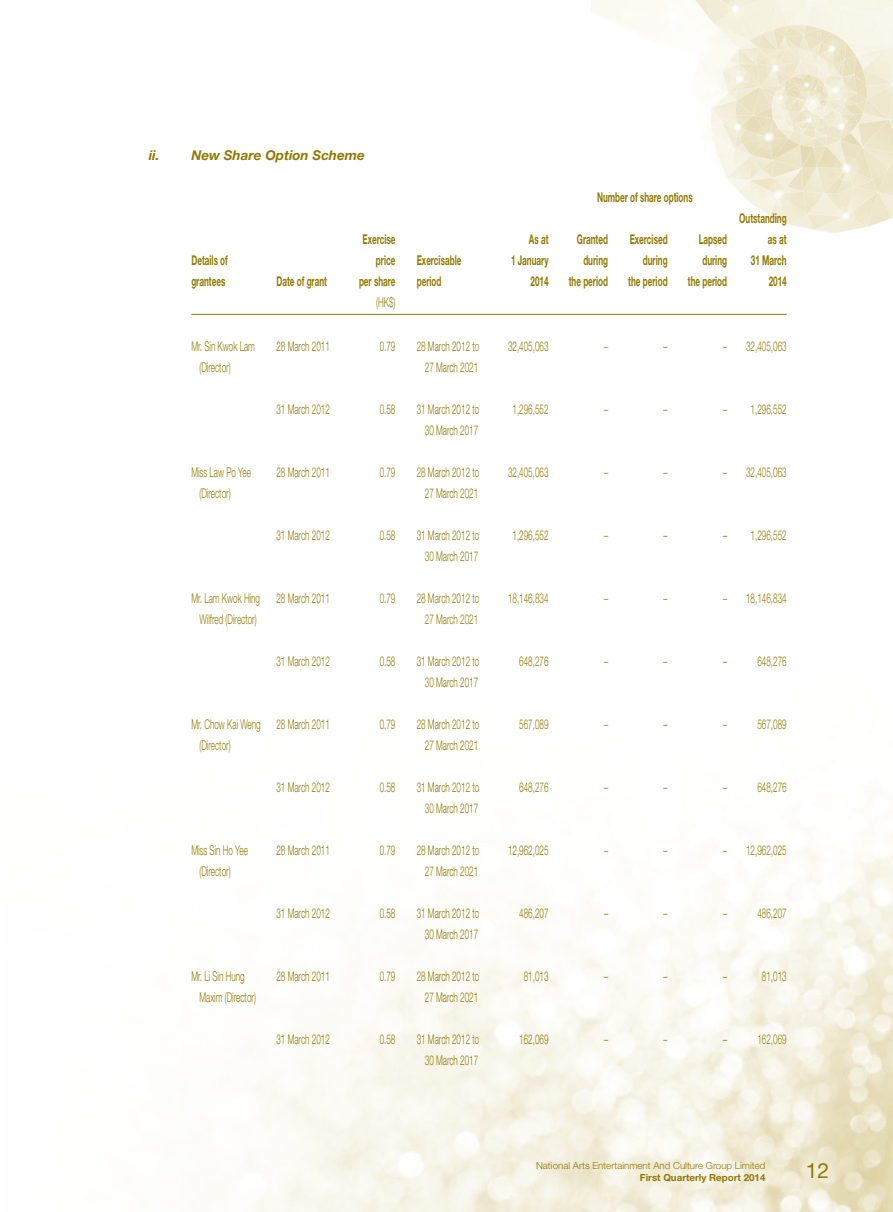
<style>
.page{position:relative;width:893px;height:1212px;background:#fff}
.page>*{position:absolute;margin:0;border:0;box-sizing:border-box;transform-origin:0 0}
.t1{font:21px "Helvetica Neue LT Std";color:#917800}
.t2{font:300 13.5px "Helvetica Neue LT Std";color:#917800;scale:.6 1}
.t3{font:700 13.5px "Helvetica Neue LT Std";color:#917800;scale:.6 1}
.t4{font:italic 700 13.5px "Helvetica Neue LT Std";color:#917800}
.t5{font:300 9.75px "Helvetica Neue LT Std";color:#917800}
.t6{font:700 9.75px "Helvetica Neue LT Std";color:#917800}
</style>
<div class="page">
<img style="left:191px;top:0;width:702px;height:1212px">
<img style="left:592px;top:0;width:301px;height:264px">
<hr style="left:191px;top:314px;width:596px;height:1px;background:#917800">
<p class="t4" style="left:149px;top:147px;width:218px">ii. New Share Option Scheme</p>
<p class="t3" style="left:597px;top:189px;width:161px">Number of share options</p>
<p class="t3" style="left:739px;top:210px;width:81px">Outstanding</p>
<p class="t3" style="left:362px;top:231px;width:56px">Exercise</p>
<p class="t3" style="left:529px;top:231px;width:34px">As at</p>
<p class="t3" style="left:577px;top:231px;width:54px">Granted</p>
<p class="t3" style="left:630px;top:231px;width:65px">Exercised</p>
<p class="t3" style="left:699px;top:231px;width:49px">Lapsed</p>
<p class="t3" style="left:768px;top:231px;width:33px">as at</p>
<p class="t3" style="left:191px;top:252px;width:62px">Details of</p>
<p class="t3" style="left:376px;top:252px;width:34px">price</p>
<p class="t3" style="left:417px;top:252px;width:76px">Exercisable</p>
<p class="t3" style="left:511px;top:252px;width:64px">1 January</p>
<p class="t3" style="left:583px;top:252px;width:43px">during</p>
<p class="t3" style="left:643px;top:252px;width:43px">during</p>
<p class="t3" style="left:702px;top:252px;width:43px">during</p>
<p class="t3" style="left:751px;top:252px;width:61px">31 March</p>
<p class="t3" style="left:191px;top:273px;width:58px">grantees</p>
<p class="t3" style="left:276px;top:273px;width:86px">Date of grant</p>
<p class="t3" style="left:359px;top:273px;width:62px">per share</p>
<p class="t3" style="left:417px;top:273px;width:43px">period</p>
<p class="t3" style="left:530px;top:273px;width:32px">2014</p>
<p class="t3" style="left:569px;top:273px;width:67px">the period</p>
<p class="t3" style="left:628px;top:273px;width:67px">the period</p>
<p class="t3" style="left:688px;top:273px;width:67px">the period</p>
<p class="t3" style="left:769px;top:273px;width:32px">2014</p>
<p class="t2" style="left:376px;top:294px;width:34px">(HK$)</p>
<p class="t2" style="left:191px;top:337px;width:108px">Mr. Sin Kwok Lam</p>
<p class="t2" style="left:276px;top:337px;width:91px">28 March 2011</p>
<p class="t2" style="left:380px;top:337px;width:28px">0.79</p>
<p class="t2" style="left:417px;top:337px;width:106px">28 March 2012 to</p>
<p class="t2" style="left:508px;top:337px;width:69px">32,405,063</p>
<p class="t2" style="left:604px;top:337px;width:8px">–</p>
<p class="t2" style="left:664px;top:337px;width:8px">–</p>
<p class="t2" style="left:723px;top:337px;width:107px">– 32,405,063</p>
<p class="t2" style="left:199px;top:359px;width:54px">(Director)</p>
<p class="t2" style="left:425px;top:359px;width:91px">27 March 2021</p>
<p class="t2" style="left:276px;top:401px;width:91px">31 March 2012</p>
<p class="t2" style="left:380px;top:401px;width:28px">0.58</p>
<p class="t2" style="left:417px;top:401px;width:106px">31 March 2012 to</p>
<p class="t2" style="left:512px;top:401px;width:62px">1,296,552</p>
<p class="t2" style="left:604px;top:401px;width:8px">–</p>
<p class="t2" style="left:664px;top:401px;width:8px">–</p>
<p class="t2" style="left:723px;top:401px;width:107px">– 1,296,552</p>
<p class="t2" style="left:425px;top:422px;width:91px">30 March 2017</p>
<p class="t2" style="left:191px;top:464px;width:101px">Miss Law Po Yee</p>
<p class="t2" style="left:276px;top:464px;width:91px">28 March 2011</p>
<p class="t2" style="left:380px;top:464px;width:28px">0.79</p>
<p class="t2" style="left:417px;top:464px;width:106px">28 March 2012 to</p>
<p class="t2" style="left:508px;top:464px;width:69px">32,405,063</p>
<p class="t2" style="left:604px;top:464px;width:8px">–</p>
<p class="t2" style="left:664px;top:464px;width:8px">–</p>
<p class="t2" style="left:723px;top:464px;width:107px">– 32,405,063</p>
<p class="t2" style="left:199px;top:485px;width:54px">(Director)</p>
<p class="t2" style="left:425px;top:485px;width:91px">27 March 2021</p>
<p class="t2" style="left:276px;top:527px;width:91px">31 March 2012</p>
<p class="t2" style="left:380px;top:527px;width:28px">0.58</p>
<p class="t2" style="left:417px;top:527px;width:106px">31 March 2012 to</p>
<p class="t2" style="left:512px;top:527px;width:62px">1,296,552</p>
<p class="t2" style="left:604px;top:527px;width:8px">–</p>
<p class="t2" style="left:664px;top:527px;width:8px">–</p>
<p class="t2" style="left:723px;top:527px;width:107px">– 1,296,552</p>
<p class="t2" style="left:425px;top:548px;width:91px">30 March 2017</p>
<p class="t2" style="left:191px;top:590px;width:232px">Mr. Lam Kwok Hing 28 March 2011</p>
<p class="t2" style="left:380px;top:590px;width:28px">0.79</p>
<p class="t2" style="left:417px;top:590px;width:106px">28 March 2012 to</p>
<p class="t2" style="left:508px;top:590px;width:69px">18,146,834</p>
<p class="t2" style="left:604px;top:590px;width:8px">–</p>
<p class="t2" style="left:664px;top:590px;width:8px">–</p>
<p class="t2" style="left:723px;top:590px;width:107px">– 18,146,834</p>
<p class="t2" style="left:199px;top:611px;width:97px">Wilfred (Director)</p>
<p class="t2" style="left:425px;top:611px;width:91px">27 March 2021</p>
<p class="t2" style="left:276px;top:653px;width:91px">31 March 2012</p>
<p class="t2" style="left:380px;top:653px;width:28px">0.58</p>
<p class="t2" style="left:417px;top:653px;width:106px">31 March 2012 to</p>
<p class="t2" style="left:519px;top:653px;width:50px">648,276</p>
<p class="t2" style="left:604px;top:653px;width:8px">–</p>
<p class="t2" style="left:664px;top:653px;width:8px">–</p>
<p class="t2" style="left:723px;top:653px;width:107px">– 648,276</p>
<p class="t2" style="left:425px;top:674px;width:91px">30 March 2017</p>
<p class="t2" style="left:191px;top:716px;width:232px">Mr. Chow Kai Weng 28 March 2011</p>
<p class="t2" style="left:380px;top:716px;width:28px">0.79</p>
<p class="t2" style="left:417px;top:716px;width:106px">28 March 2012 to</p>
<p class="t2" style="left:519px;top:716px;width:50px">567,089</p>
<p class="t2" style="left:604px;top:716px;width:8px">–</p>
<p class="t2" style="left:664px;top:716px;width:8px">–</p>
<p class="t2" style="left:723px;top:716px;width:107px">– 567,089</p>
<p class="t2" style="left:199px;top:737px;width:54px">(Director)</p>
<p class="t2" style="left:425px;top:737px;width:91px">27 March 2021</p>
<p class="t2" style="left:276px;top:779px;width:91px">31 March 2012</p>
<p class="t2" style="left:380px;top:779px;width:28px">0.58</p>
<p class="t2" style="left:417px;top:779px;width:106px">31 March 2012 to</p>
<p class="t2" style="left:519px;top:779px;width:50px">648,276</p>
<p class="t2" style="left:604px;top:779px;width:8px">–</p>
<p class="t2" style="left:664px;top:779px;width:8px">–</p>
<p class="t2" style="left:723px;top:779px;width:107px">– 648,276</p>
<p class="t2" style="left:425px;top:800px;width:91px">30 March 2017</p>
<p class="t2" style="left:191px;top:842px;width:96px">Miss Sin Ho Yee</p>
<p class="t2" style="left:276px;top:842px;width:91px">28 March 2011</p>
<p class="t2" style="left:380px;top:842px;width:28px">0.79</p>
<p class="t2" style="left:417px;top:842px;width:106px">28 March 2012 to</p>
<p class="t2" style="left:508px;top:842px;width:69px">12,962,025</p>
<p class="t2" style="left:604px;top:842px;width:8px">–</p>
<p class="t2" style="left:664px;top:842px;width:8px">–</p>
<p class="t2" style="left:723px;top:842px;width:107px">– 12,962,025</p>
<p class="t2" style="left:199px;top:863px;width:54px">(Director)</p>
<p class="t2" style="left:425px;top:863px;width:91px">27 March 2021</p>
<p class="t2" style="left:276px;top:905px;width:91px">31 March 2012</p>
<p class="t2" style="left:380px;top:905px;width:28px">0.58</p>
<p class="t2" style="left:417px;top:905px;width:106px">31 March 2012 to</p>
<p class="t2" style="left:519px;top:905px;width:50px">486,207</p>
<p class="t2" style="left:604px;top:905px;width:8px">–</p>
<p class="t2" style="left:664px;top:905px;width:8px">–</p>
<p class="t2" style="left:723px;top:905px;width:107px">– 486,207</p>
<p class="t2" style="left:425px;top:926px;width:91px">30 March 2017</p>
<p class="t2" style="left:191px;top:968px;width:90px">Mr. Li Sin Hung</p>
<p class="t2" style="left:276px;top:968px;width:91px">28 March 2011</p>
<p class="t2" style="left:380px;top:968px;width:28px">0.79</p>
<p class="t2" style="left:417px;top:968px;width:106px">28 March 2012 to</p>
<p class="t2" style="left:524px;top:968px;width:43px">81,013</p>
<p class="t2" style="left:604px;top:968px;width:8px">–</p>
<p class="t2" style="left:664px;top:968px;width:8px">–</p>
<p class="t2" style="left:723px;top:968px;width:8px">–</p>
<p class="t2" style="left:762px;top:968px;width:43px">81,013</p>
<p class="t2" style="left:199px;top:989px;width:96px">Maxim (Director)</p>
<p class="t2" style="left:425px;top:989px;width:91px">27 March 2021</p>
<p class="t2" style="left:276px;top:1031px;width:91px">31 March 2012</p>
<p class="t2" style="left:380px;top:1031px;width:28px">0.58</p>
<p class="t2" style="left:417px;top:1031px;width:106px">31 March 2012 to</p>
<p class="t2" style="left:519px;top:1031px;width:50px">162,069</p>
<p class="t2" style="left:604px;top:1031px;width:8px">–</p>
<p class="t2" style="left:664px;top:1031px;width:8px">–</p>
<p class="t2" style="left:723px;top:1031px;width:107px">– 162,069</p>
<p class="t2" style="left:425px;top:1052px;width:91px">30 March 2017</p>
<p class="t5" style="left:536px;top:1159px;width:231px">National Arts Entertainment And Culture Group Limited</p>
<p class="t6" style="left:640px;top:1171px;width:127px">First Quarterly Report 2014</p>
<h1 class="t1" style="left:806px;top:1158px;width:25px">12</h1>
</div>
